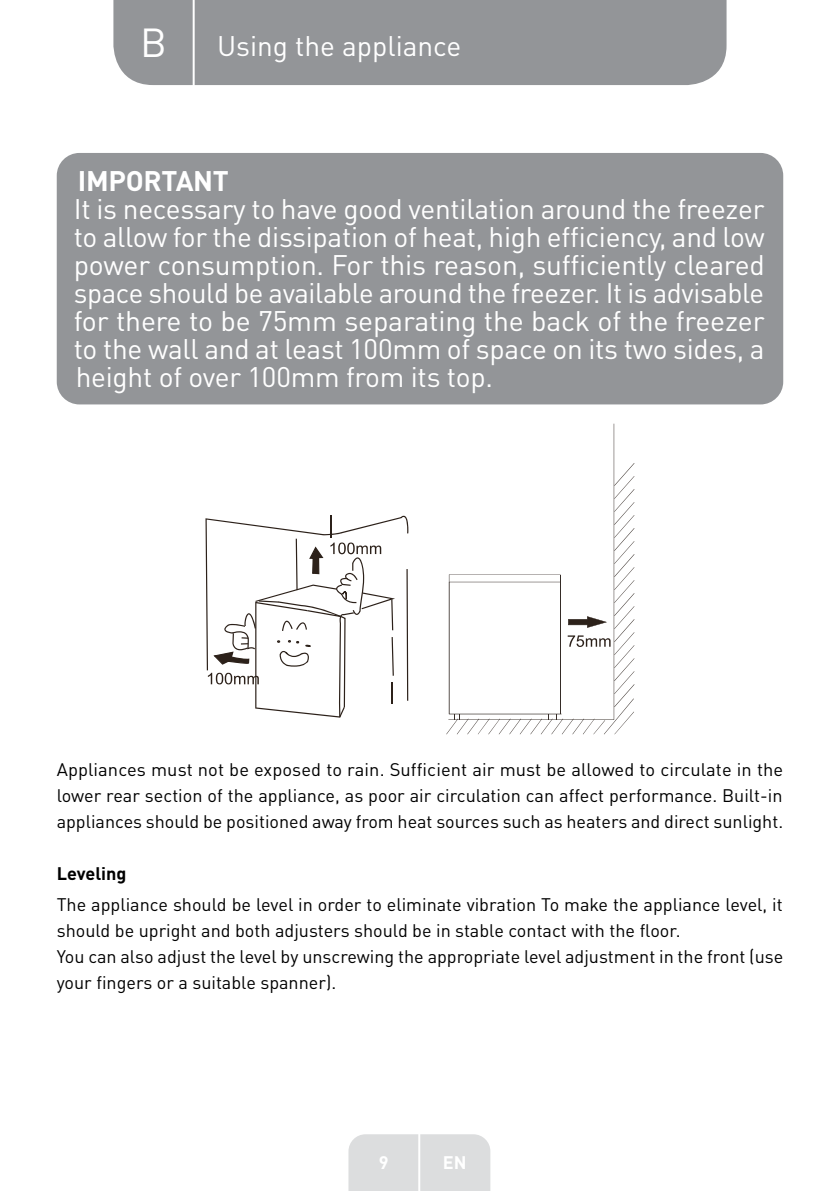
<style>
.page{position:relative;width:840px;height:1191px;background:#fff}
.page>*{position:absolute;margin:0;border:0;box-sizing:border-box;transform-origin:0 0}
.t1{font:40px "DIN Pro";color:#fff}
.t2{font:28px/28px "DIN Pro";letter-spacing:-.01em;color:#fff;text-align:justify}
.t3{font:700 28px "DIN Pro";letter-spacing:-.01em;color:#fff}
.t4{font:18px/26px "DIN Pro";color:#000;text-align:justify}
.t5{font:700 18px "DIN Pro";color:#000}
.t6{font:700 18px "DIN Pro";color:#fff}
</style>
<div class="page">
<div style="left:113px;top:0;width:613px;height:85px;background:#939598"></div>
<div style="left:348px;top:1134px;width:142px;height:57px;background:#dcddde"></div>
<hr style="left:418px;top:1111px;width:2px;height:80px;background:#fff">
<hr style="left:192px;top:0;width:2px;height:88px;background:#fff">
<div style="left:57px;top:153px;width:725px;height:251px;background:#939598;border-radius:23px"></div>
<svg style="left:205px;top:515px;width:203px;height:202px"></svg>
<svg style="left:446px;top:463px;width:188px;height:271px"></svg>
<h1 class="t1" style="left:140px;top:15px;width:28px">B</h1>
<h2 class="t2" style="left:217px;top:31px;width:246px">Using the appliance</h2>
<h2 class="t3" style="left:78px;top:162px;width:153px">IMPORTANT</h2>
<p class="t2" style="left:74px;top:194px;width:692px">It is necessary to have good ventilation around the freezer to allow for the dissipation of heat, high efficiency, and low power consumption. For this reason, sufficiently cleared space should be available around the freezer. It is advisable for there to be 75mm separating the back of the freezer to the wall and at least 100mm of space on its two sides, a height of over 100mm from its top.</p>
<p class="t4" style="left:57px;top:754px;width:727px">Appliances must not be exposed to rain. Sufficient air must be allowed to circulate in the lower rear section of the appliance, as poor air circulation can affect performance. Built-in appliances should be positioned away from heat sources such as heaters and direct sunlight.</p>
<p class="t5" style="left:57px;top:860px;width:71px">Leveling</p>
<p class="t4" style="left:57px;top:890px;width:727px;text-align:left">The appliance should be level in order to eliminate vibration To make the appliance level, it should be upright and both adjusters should be in stable contact with the floor.<br>You can also adjust the level by unscrewing the appropriate level adjustment in the front (use your fingers or a suitable spanner).</p>
<p class="t6" style="left:378px;top:1150px;width:11px">9</p>
<p class="t6" style="left:442px;top:1150px;width:25px">EN</p>
</div>
